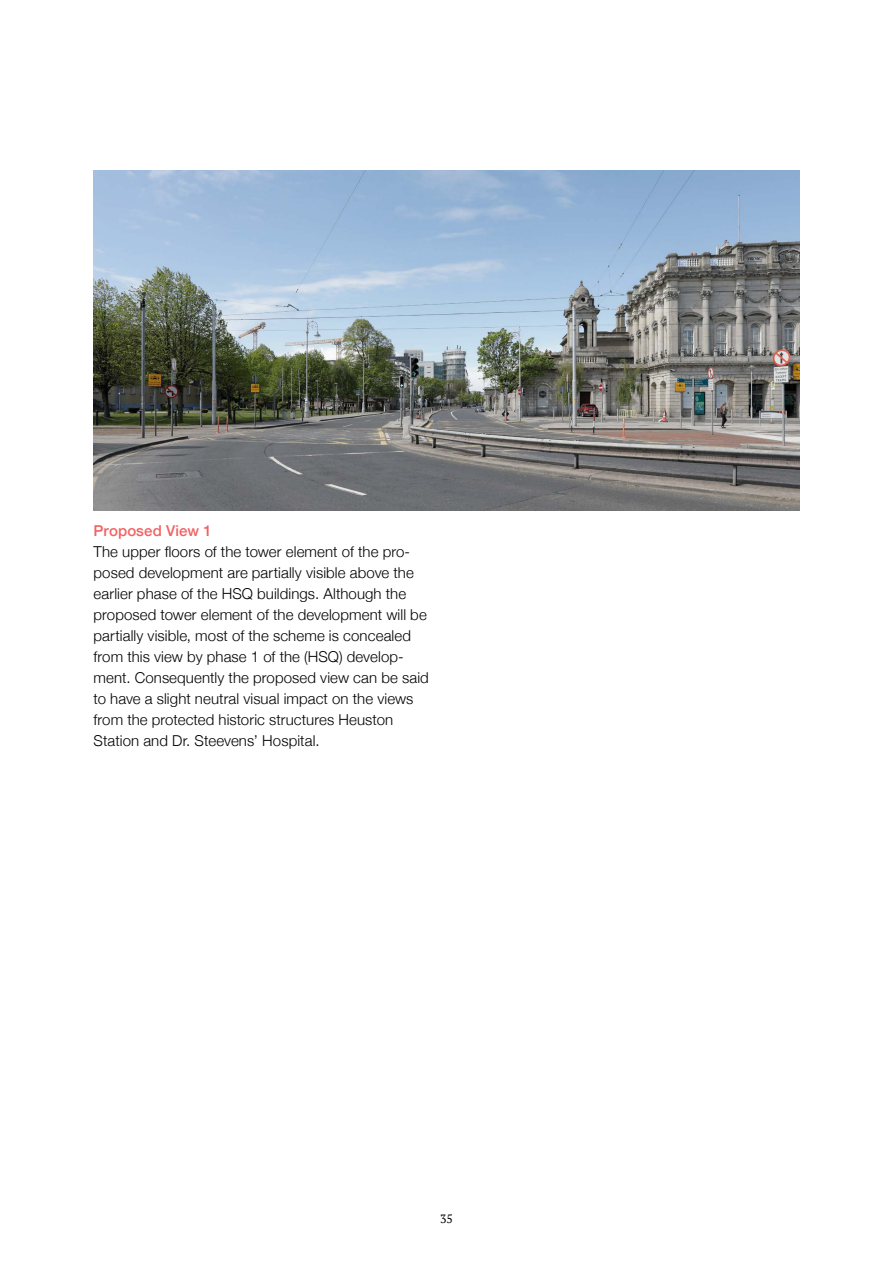
<style>
.page{position:relative;width:893px;height:1263px;background:#fff}
.page>*{position:absolute;margin:0;border:0;box-sizing:border-box;transform-origin:0 0}
.t1{font:300 15px/21px "Helvetica Neue";letter-spacing:.005em;color:#000}
.t2{font:500 15px "Helvetica Neue";letter-spacing:.01em;color:#f16263}
.t3{font:12px "PT Serif";color:#000}
</style>
<div class="page">
<img style="left:94px;top:170px;width:705px;height:340px">
<p class="t2" style="left:94px;top:518px;width:120px">Proposed View 1</p>
<p class="t1" style="left:94px;top:540px;width:337px">The upper floors of the tower element of the pro&shy;posed development are partially visible above the earlier phase of the HSQ buildings. Although the proposed tower element of the development will be partially visible, most of the scheme is concealed from this view by phase 1 of the (HSQ) develop&shy;ment. Consequently the proposed view can be said to have a slight neutral visual impact on the views from the protected historic structures Heuston Station and Dr. Steevens’ Hospital.</p>
<p class="t3" style="left:440px;top:1211px;width:14px">35</p>
</div>
